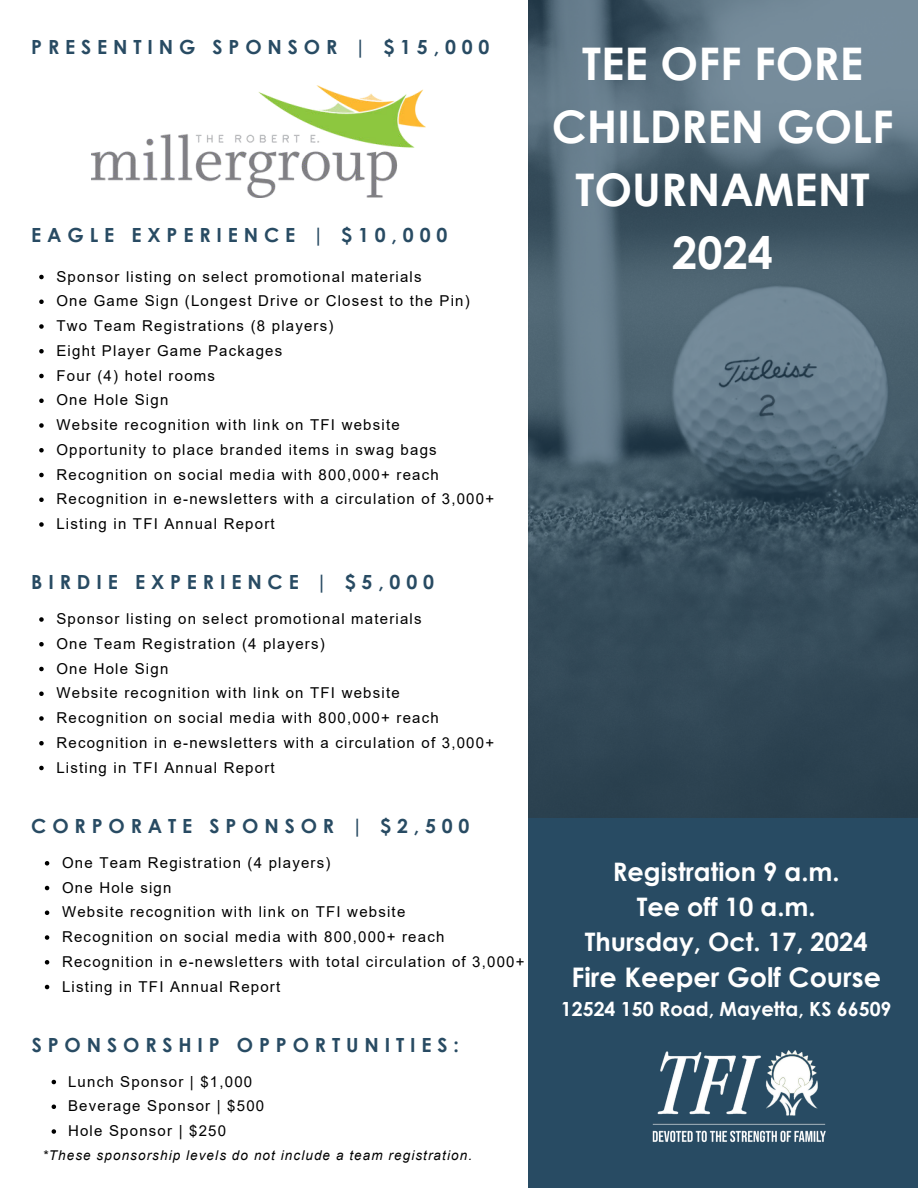
<style>
.page{position:relative;width:918px;height:1188px;background:#284b63}
.page>*{position:absolute;margin:0;border:0;box-sizing:border-box;transform-origin:0 0}
.t1{font:700 45px/63px "Century Gothic";color:#fff;text-align:center}
.t2{font:700 27px "Century Gothic";color:#fff}
.t3{font:700 25.5px/34.8px "Century Gothic";color:#fff;text-align:center}
.t4{font:700 19.5px "Century Gothic";letter-spacing:.3em;color:#284b63}
.t5{font:700 19.5px "Century Gothic";color:#fff}
.t6{font:15px/24.8px "Arial";letter-spacing:.08em;color:#000}
.t7{font:italic 13.5px "Arial";letter-spacing:.08em;color:#000}
</style>
<div class="page">
<img style="left:527px;top:0;width:391px;height:817px">
<div style="left:0;top:0;width:527px;height:1188px;background:#fff"></div>
<img style="left:92px;top:85px;width:334px;height:113px">
<img style="left:653px;top:1050px;width:173px;height:92px">
<svg style="left:39px;top:275px;width:5px;height:4px"></svg>
<svg style="left:39px;top:300px;width:5px;height:4px"></svg>
<svg style="left:39px;top:324px;width:5px;height:5px"></svg>
<svg style="left:39px;top:349px;width:5px;height:5px"></svg>
<svg style="left:39px;top:374px;width:5px;height:4px"></svg>
<svg style="left:39px;top:399px;width:5px;height:4px"></svg>
<svg style="left:39px;top:423px;width:5px;height:5px"></svg>
<svg style="left:39px;top:448px;width:5px;height:5px"></svg>
<svg style="left:39px;top:473px;width:5px;height:4px"></svg>
<svg style="left:39px;top:498px;width:5px;height:4px"></svg>
<svg style="left:39px;top:522px;width:5px;height:5px"></svg>
<svg style="left:39px;top:617px;width:5px;height:5px"></svg>
<svg style="left:39px;top:642px;width:5px;height:4px"></svg>
<svg style="left:39px;top:667px;width:5px;height:4px"></svg>
<svg style="left:39px;top:692px;width:5px;height:4px"></svg>
<svg style="left:39px;top:716px;width:5px;height:5px"></svg>
<svg style="left:39px;top:741px;width:5px;height:5px"></svg>
<svg style="left:39px;top:766px;width:5px;height:4px"></svg>
<svg style="left:45px;top:861px;width:4px;height:5px"></svg>
<svg style="left:45px;top:886px;width:4px;height:4px"></svg>
<svg style="left:45px;top:911px;width:4px;height:4px"></svg>
<svg style="left:45px;top:935px;width:4px;height:5px"></svg>
<svg style="left:45px;top:960px;width:4px;height:5px"></svg>
<svg style="left:45px;top:985px;width:4px;height:4px"></svg>
<svg style="left:52px;top:1080px;width:4px;height:4px"></svg>
<svg style="left:52px;top:1105px;width:4px;height:4px"></svg>
<svg style="left:52px;top:1129px;width:4px;height:5px"></svg>
<h3 class="t4" style="left:31px;top:33px;width:460px">PRESENTING SPONSOR | $15,000</h3>
<h3 class="t4" style="left:31px;top:220px;width:418px">EAGLE EXPERIENCE | $10,000</h3>
<p class="t6" style="left:56px;top:264px;width:439px">Sponsor listing on select promotional materials<br>One Game Sign (Longest Drive or Closest to the Pin)<br>Two Team Registrations (8 players)<br>Eight Player Game Packages<br>Four (4) hotel rooms<br>One Hole Sign<br>Website recognition with link on TFI website<br>Opportunity to place branded items in swag bags Recognition on social media with 800,000+ reach Recognition in e-newsletters with a circulation of 3,000+ Listing in TFI Annual Report</p>
<h3 class="t4" style="left:31px;top:568px;width:404px">BIRDIE EXPERIENCE | $5,000</h3>
<p class="t6" style="left:56px;top:606px;width:439px">Sponsor listing on select promotional materials<br>One Team Registration (4 players)<br>One Hole Sign<br>Website recognition with link on TFI website Recognition on social media with 800,000+ reach Recognition in e-newsletters with a circulation of 3,000+ Listing in TFI Annual Report</p>
<h3 class="t4" style="left:31px;top:811px;width:440px">CORPORATE SPONSOR | $2,500</h3>
<p class="t6" style="left:62px;top:850px;width:464px">One Team Registration (4 players)<br>One Hole sign<br>Website recognition with link on TFI website<br>Recognition on social media with 800,000+ reach Recognition in e-newsletters with total circulation of 3,000+ Listing in TFI Annual Report</p>
<h3 class="t4" style="left:32px;top:1030px;width:428px">SPONSORSHIP OPPORTUNITIES:</h3>
<p class="t6" style="left:68px;top:1069px;width:198px">Lunch Sponsor | $1,000<br>Beverage Sponsor | $500<br>Hole Sponsor | $250</p>
<p class="t7" style="left:43px;top:1146px;width:431px">*These sponsorship levels do not include a team registration.</p>
<h1 class="t1" style="left:552px;top:30px;width:343px">TEE OFF FORE<br>CHILDREN GOLF<br>TOURNAMENT<br>2024</h1>
<h3 class="t3" style="left:585px;top:853px;width:284px">Registration 9 a.m.<br>Tee off 10 a.m.<br>Thursday, Oct. 17, 2024</h3>
<h2 class="t2" style="left:572px;top:956px;width:311px">Fire Keeper Golf Course</h2>
<h3 class="t5" style="left:561px;top:994px;width:332px">12524 150 Road, Mayetta, KS 66509</h3>
</div>
